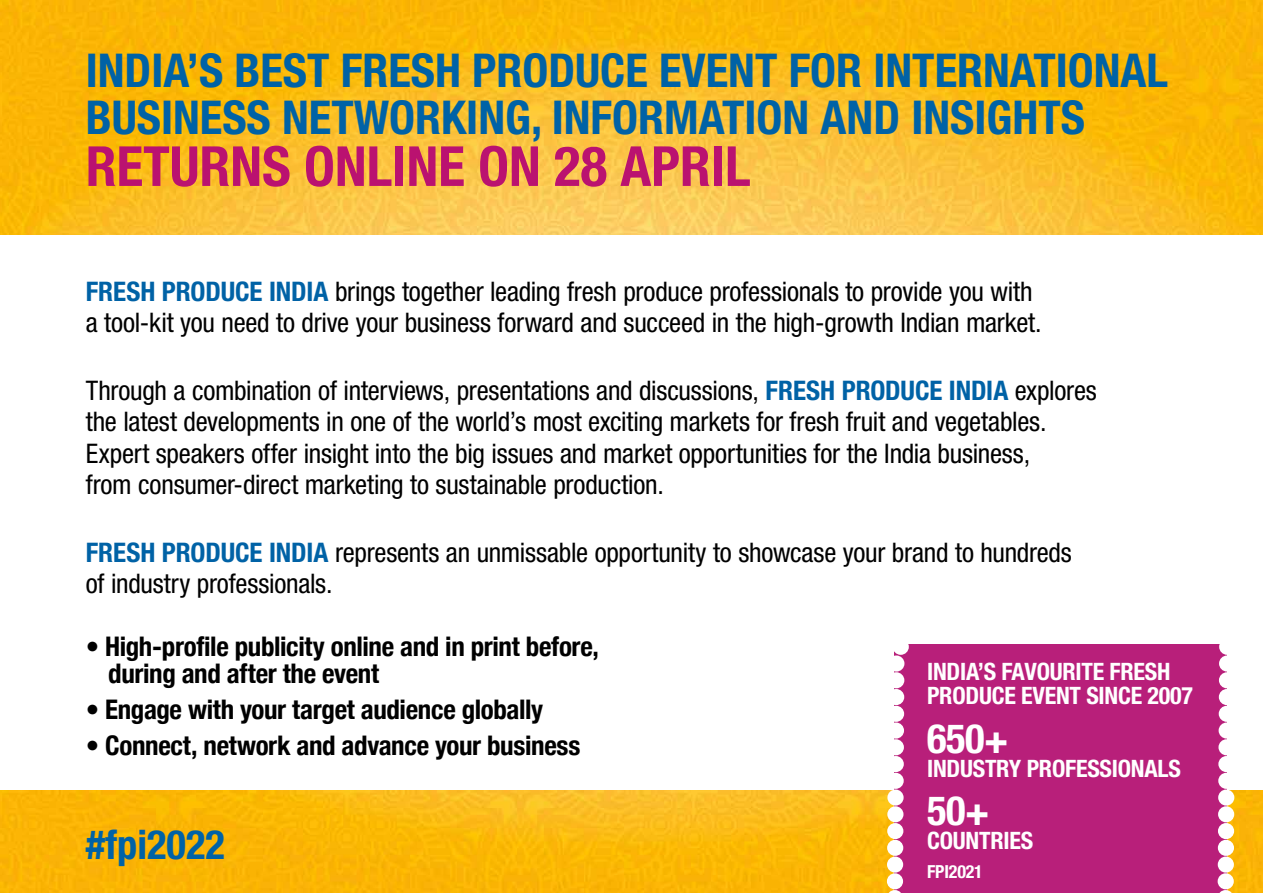
<style>
.page{position:relative;width:1263px;height:893px;background:#fff}
.page>*{position:absolute;margin:0;border:0;box-sizing:border-box;transform-origin:0 0}
.t1{font:700 condensed 55.35px "Helvetica Neue";color:#ba1270}
.t2{font:700 condensed 46.65px/46.7px "Helvetica Neue";color:#0062a6}
.t3{font:700 condensed 40.5px "Helvetica Neue";color:#0062a6}
.t4{font:700 condensed 40.5px "Helvetica Neue";color:#fff}
.t5{font:condensed 27px/31.5px "Helvetica Neue";letter-spacing:-.01em;color:#000}
.t6{font:700 condensed 27px/27px "Helvetica Neue";letter-spacing:-.015em;color:#000}
.t7{font:700 condensed 24px/24px "Helvetica Neue";letter-spacing:-.01em;color:#fff}
.t8{font:700 condensed 18px "Helvetica Neue";letter-spacing:-.01em;color:#fff}
.s1{font-weight:700;color:#0062a6}
</style>
<div class="page">
<img style="left:0;top:0;width:1263px;height:893px">
<div style="left:0;top:235px;width:1263px;height:554px;background:#fff"></div>
<div style="left:894px;top:644px;width:332px;height:249px;background:#b81f7a"></div>
<svg style="left:1219px;top:644px;width:8px;height:11px"></svg>
<div style="left:1219px;top:655px;width:16px;height:17px;background:#fff;border-radius:50%"></div>
<div style="left:1219px;top:672px;width:16px;height:16px;background:#fff;border-radius:50%"></div>
<div style="left:1219px;top:689px;width:16px;height:16px;background:#fff;border-radius:50%"></div>
<div style="left:1219px;top:706px;width:16px;height:16px;background:#fff;border-radius:50%"></div>
<div style="left:1218px;top:722px;width:17px;height:17px;background:#fff;border-radius:50%"></div>
<div style="left:1218px;top:739px;width:17px;height:16px;background:#fff;border-radius:50%"></div>
<div style="left:1218px;top:756px;width:16px;height:16px;background:#fff;border-radius:50%"></div>
<div style="left:1218px;top:773px;width:16px;height:16px;background:#fff;border-radius:50%"></div>
<div style="left:1218px;top:789px;width:16px;height:17px;background:#fff;border-radius:50%"></div>
<div style="left:1218px;top:806px;width:16px;height:16px;background:#fff;border-radius:50%"></div>
<div style="left:1218px;top:823px;width:16px;height:16px;background:#fff;border-radius:50%"></div>
<div style="left:1218px;top:840px;width:16px;height:16px;background:#fff;border-radius:50%"></div>
<div style="left:1218px;top:856px;width:16px;height:17px;background:#fff;border-radius:50%"></div>
<div style="left:1217px;top:873px;width:17px;height:16px;background:#fff;border-radius:50%"></div>
<svg style="left:1219px;top:890px;width:15px;height:3px"></svg>
<svg style="left:894px;top:644px;width:15px;height:11px"></svg>
<div style="left:888px;top:655px;width:16px;height:17px;background:#fff;border-radius:50%"></div>
<div style="left:888px;top:672px;width:16px;height:16px;background:#fff;border-radius:50%"></div>
<div style="left:888px;top:689px;width:16px;height:16px;background:#fff;border-radius:50%"></div>
<div style="left:888px;top:706px;width:16px;height:16px;background:#fff;border-radius:50%"></div>
<div style="left:888px;top:722px;width:16px;height:17px;background:#fff;border-radius:50%"></div>
<div style="left:888px;top:739px;width:16px;height:16px;background:#fff;border-radius:50%"></div>
<div style="left:888px;top:756px;width:16px;height:16px;background:#fff;border-radius:50%"></div>
<div style="left:887px;top:773px;width:17px;height:16px;background:#fff;border-radius:50%"></div>
<div style="left:887px;top:789px;width:17px;height:17px;background:#fff;border-radius:50%"></div>
<div style="left:887px;top:806px;width:16px;height:16px;background:#fff;border-radius:50%"></div>
<div style="left:887px;top:823px;width:16px;height:16px;background:#fff;border-radius:50%"></div>
<div style="left:887px;top:840px;width:16px;height:16px;background:#fff;border-radius:50%"></div>
<div style="left:887px;top:856px;width:16px;height:17px;background:#fff;border-radius:50%"></div>
<div style="left:887px;top:873px;width:16px;height:16px;background:#fff;border-radius:50%"></div>
<svg style="left:887px;top:890px;width:14px;height:3px"></svg>
<h2 class="t2" style="left:86px;top:47px;width:1084px">INDIA’S BEST FRESH PRODUCE EVENT FOR INTERNATIONAL<br>BUSINESS NETWORKING, INFORMATION AND INSIGHTS</h2>
<h1 class="t1" style="left:86px;top:133px;width:666px">RETURNS ONLINE ON 28 APRIL</h1>
<p class="t5" style="left:86px;top:275px;width:957px"><span class="s1">FRESH PRODUCE INDIA</span> brings together leading fresh produce professionals to provide you with a tool-kit you need to drive your business forward and succeed in the high-growth Indian market.</p>
<p class="t5" style="left:86px;top:374px;width:1013px">Through a combination of interviews, presentations and discussions, <span class="s1">FRESH PRODUCE INDIA</span> explores the latest developments in one of the world’s most exciting markets for fresh fruit and vegetables.<br>Expert speakers offer insight into the big issues and market opportunities for the India business,<br>from consumer-direct marketing to sustainable production.</p>
<p class="t5" style="left:86px;top:536px;width:988px"><span class="s1">FRESH PRODUCE INDIA</span> represents an unmissable opportunity to showcase your brand to hundreds of industry professionals.</p>
<p class="t6" style="left:108px;top:631px;width:492px;text-indent:-22px">• High-profile publicity online and in print before, during and after the event</p>
<p class="t6" style="left:86px;top:694px;width:459px">• Engage with your target audience globally</p>
<p class="t6" style="left:86px;top:730px;width:496px">• Connect, network and advance your business</p>
<p class="t7" style="left:927px;top:659px;width:267px">INDIA’S FAVOURITE FRESH<br>PRODUCE EVENT SINCE 2007</p>
<h3 class="t4" style="left:927px;top:714px;width:83px">650+</h3>
<p class="t7" style="left:927px;top:756px;width:255px">INDUSTRY PROFESSIONALS</p>
<h3 class="t4" style="left:927px;top:786px;width:64px">50+</h3>
<p class="t7" style="left:927px;top:829px;width:108px">COUNTRIES</p>
<p class="t8" style="left:927px;top:861px;width:57px">FPI2021</p>
<h3 class="t3" style="left:86px;top:820px;width:141px">#fpi2022</h3>
</div>
